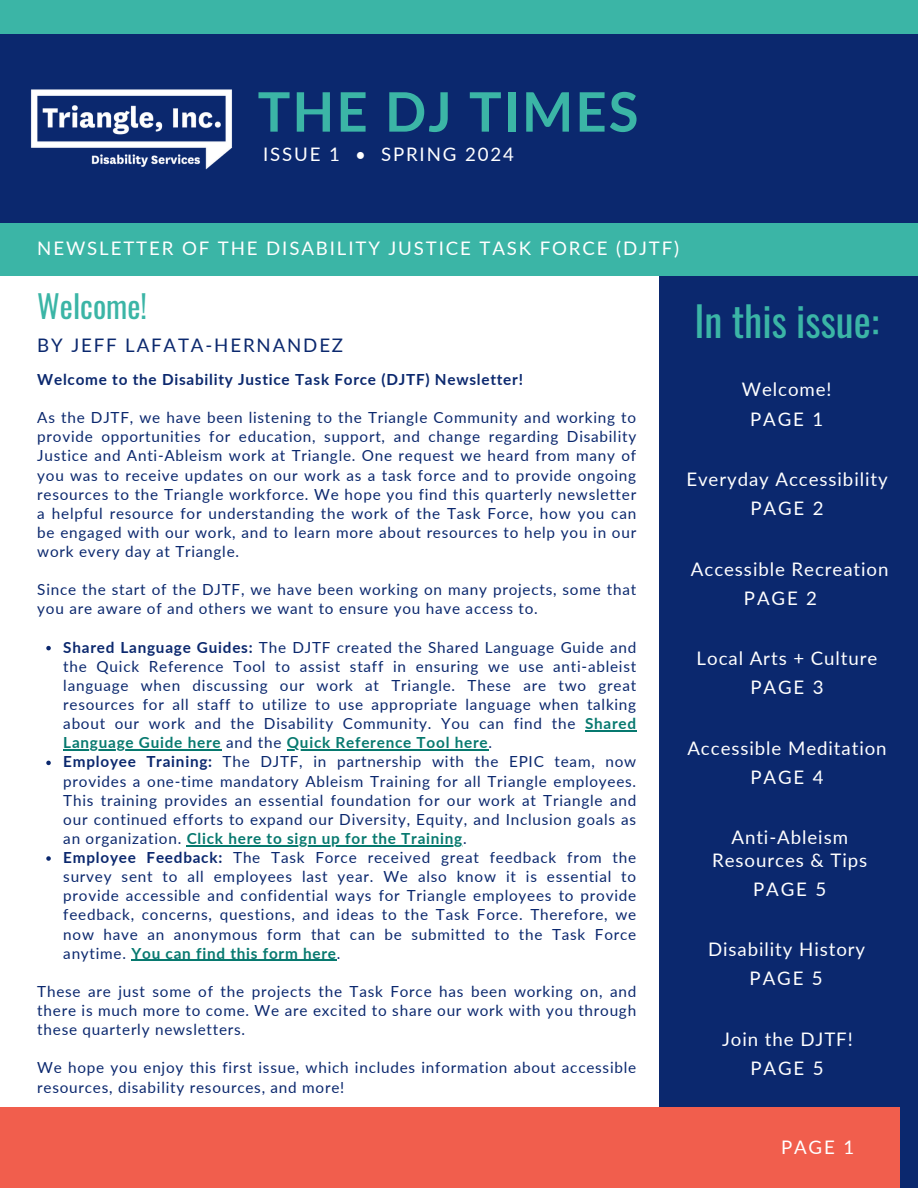
<style>
.page{position:relative;width:918px;height:1188px;background:#fff}
.page>*{position:absolute;margin:0;border:0;box-sizing:border-box;transform-origin:0 0}
.t1{font:700 54.45px "Lato";letter-spacing:.035em;color:#3bb5a6}
.t2{font:40.65px "Oswald";color:#3bb5a6}
.t3{font:31.2px "Oswald";color:#3bb5a6}
.t4{font:18.75px "Lato";letter-spacing:.1em;color:#fff}
.t5{font:18.6px/22.2px "Lato";letter-spacing:.05em;color:#fff;text-align:center}
.t6{font:18.6px "Lato";letter-spacing:.1em;color:#0b286e}
.t7{font:15.3px/19.2px "Lato";letter-spacing:.05em;color:#0b286e;text-align:justify}
.t8{font:700 15.3px "Lato";letter-spacing:.05em;color:#07796f}
.t9{font:700 15.3px "Lato";letter-spacing:.05em;color:#0b286e}
.s1{font-weight:700}
.s2{font-weight:700;color:#07796f}
.s3{font-weight:400;color:#0b286e}
</style>
<div class="page">
<div style="left:659px;top:254px;width:259px;height:934px;background:#0b286e"></div>
<div style="left:0;top:0;width:918px;height:276px;background:#3bb5a6"></div>
<div style="left:0;top:34px;width:918px;height:189px;background:#0b286e"></div>
<div style="left:0;top:1107px;width:900px;height:81px;background:#f15e4d"></div>
<svg style="left:46px;top:646px;width:5px;height:4px"></svg>
<hr style="left:585px;top:730px;width:52px;height:1px;background:#07796f">
<hr style="left:63px;top:749px;width:158px;height:2px;background:#07796f">
<hr style="left:287px;top:749px;width:201px;height:2px;background:#07796f">
<svg style="left:46px;top:761px;width:5px;height:4px"></svg>
<hr style="left:187px;top:845px;width:276px;height:1px;background:#07796f">
<svg style="left:46px;top:856px;width:5px;height:5px"></svg>
<hr style="left:132px;top:960px;width:205px;height:1px;background:#07796f">
<img style="left:31px;top:89px;width:202px;height:81px">
<h5 class="t1" style="left:258px;top:78px;width:382px">THE DJ TIMES</h5>
<h4 class="t4" style="left:263px;top:142px;width:252px">ISSUE 1 • SPRING 2024</h4>
<p class="t4" style="left:37px;top:237px;width:643px">NEWSLETTER OF THE DISABILITY JUSTICE TASK FORCE (DJTF)</p>
<h5 class="t3" style="left:37px;top:281px;width:111px">Welcome!</h5>
<h4 class="t6" style="left:37px;top:333px;width:307px">BY JEFF LAFATA-HERNANDEZ</h4>
<p class="t9" style="left:37px;top:370px;width:487px">Welcome to the Disability Justice Task Force (DJTF) Newsletter!</p>
<h1 class="t7" style="left:37px;top:408px;width:600px">As the DJTF, we have been listening to the Triangle Community and working to provide opportunities for education, support, and change regarding Disability Justice and Anti-Ableism work at Triangle. One request we heard from many of you was to receive updates on our work as a task force and to provide ongoing resources to the Triangle workforce. We hope you find this quarterly newsletter a helpful resource for understanding the work of the Task Force, how you can be engaged with our work, and to learn more about resources to help you in our work every day at Triangle.</h1>
<h4 class="t7" style="left:37px;top:580px;width:600px">Since the start of the DJTF, we have been working on many projects, some that you are aware of and others we want to ensure you have access to.</h4>
<h5 class="t7" style="left:63px;top:637px;width:574px"><span class="s1">Shared Language Guides:</span> The DJTF created the Shared Language Guide and the Quick Reference Tool to assist staff in ensuring we use anti-ableist language when discussing our work at Triangle. These are two great resources for all staff to utilize to use appropriate language when talking about our work and the Disability Community. You can find the <span class="s2">Shared</span></h5>
<h4 class="t8" style="left:63px;top:733px;width:430px">Language Guide here <span class="s3">and the</span> Quick Reference Tool here<span class="s3">.</span></h4>
<h5 class="t7" style="left:63px;top:752px;width:574px"><span class="s1">Employee Training:</span> The DJTF, in partnership with the EPIC team, now provides a one-time mandatory Ableism Training for all Triangle employees.<br>This training provides an essential foundation for our work at Triangle and our continued efforts to expand our Diversity, Equity, and Inclusion goals as an organization. <span class="s2">Click here to sign up for the Training</span>.</h5>
<h4 class="t7" style="left:63px;top:847px;width:574px"><span class="s1">Employee Feedback:</span> The Task Force received great feedback from the survey sent to all employees last year. We also know it is essential to provide accessible and confidential ways for Triangle employees to provide feedback, concerns, questions, and ideas to the Task Force. Therefore, we now have an anonymous form that can be submitted to the Task Force</h4>
<h5 class="t8" style="left:63px;top:944px;width:279px"><span class="s3">anytime.</span> You can find this form here<span class="s3">.</span></h5>
<h5 class="t7" style="left:37px;top:981px;width:600px">These are just some of the projects the Task Force has been working on, and there is much more to come. We are excited to share our work with you through these quarterly newsletters.</h5>
<h4 class="t7" style="left:37px;top:1058px;width:600px">We hope you enjoy this first issue, which includes information about accessible resources, disability resources, and more!</h4>
<h5 class="t2" style="left:695px;top:289px;width:186px">In this issue:</h5>
<h4 class="t5" style="left:742px;top:378px;width:91px">Welcome!</h4>
<h5 class="t5" style="left:750px;top:407px;width:75px">PAGE 1</h5>
<h5 class="t5" style="left:686px;top:468px;width:203px">Everyday Accessibility</h5>
<h4 class="t5" style="left:750px;top:497px;width:75px">PAGE 2</h4>
<h3 class="t5" style="left:691px;top:558px;width:199px">Accessible Recreation</h3>
<h4 class="t5" style="left:744px;top:586px;width:75px">PAGE 2</h4>
<p class="t5" style="left:697px;top:647px;width:182px">Local Arts + Culture</p>
<p class="t5" style="left:750px;top:676px;width:75px">PAGE 3</p>
<p class="t5" style="left:687px;top:736px;width:201px">Accessible Meditation</p>
<p class="t5" style="left:750px;top:766px;width:75px">PAGE 4</p>
<p class="t5" style="left:712px;top:826px;width:157px">Anti-Ableism<br>Resources &amp; Tips</p>
<p class="t5" style="left:753px;top:877px;width:75px">PAGE 5</p>
<p class="t5" style="left:708px;top:938px;width:159px">Disability History</p>
<p class="t5" style="left:750px;top:967px;width:75px">PAGE 5</p>
<p class="t5" style="left:722px;top:1027px;width:132px">Join the DJTF!</p>
<p class="t5" style="left:750px;top:1057px;width:75px">PAGE 5</p>
<h4 class="t5" style="left:781px;top:1136px;width:75px">PAGE 1</h4>
</div>
